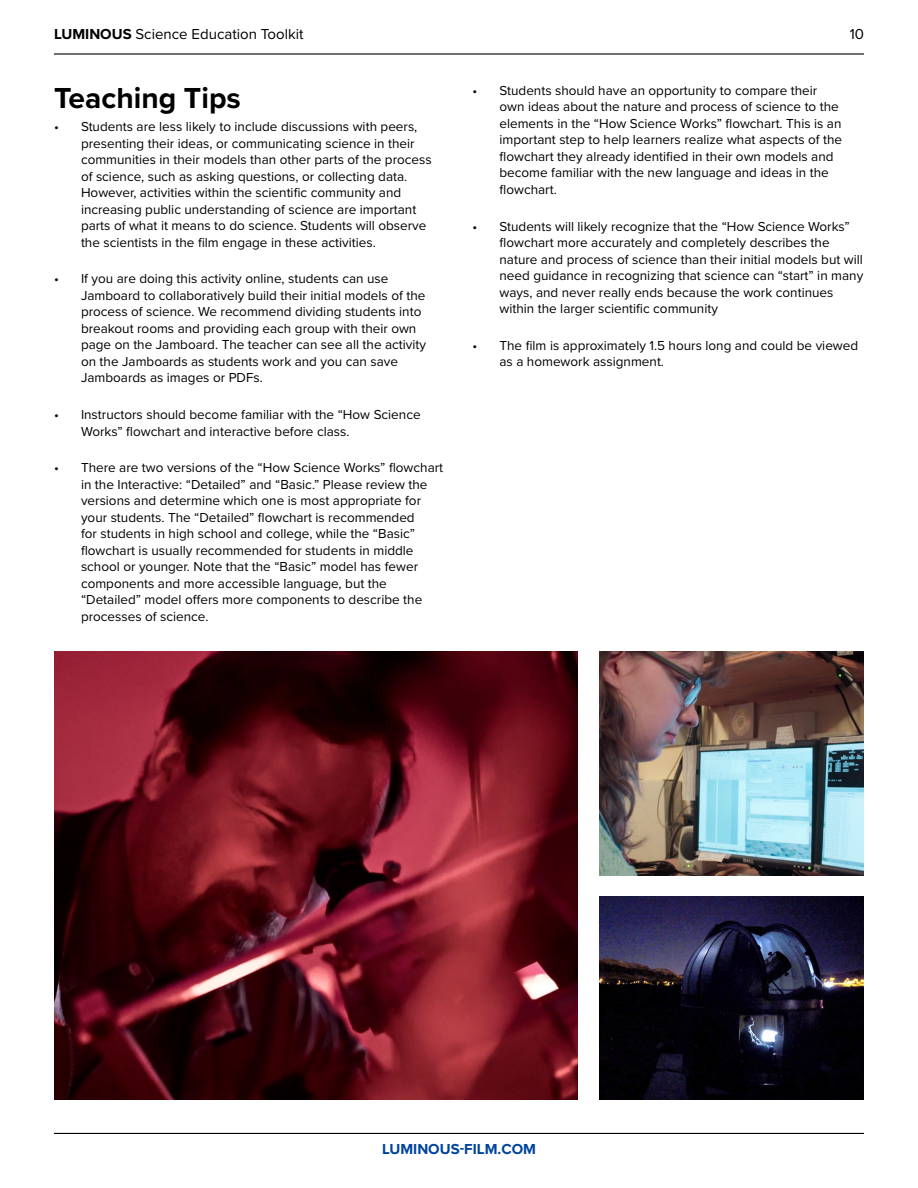
<style>
.page{position:relative;width:918px;height:1188px;background:#fff}
.page>*{position:absolute;margin:0;border:0;box-sizing:border-box;transform-origin:0 0}
.t1{font:700 30px "Proxima Nova";color:#000}
.t2{font:15px "Proxima Nova";color:#000}
.t3{font:700 15px "Proxima Nova";color:#00439c}
.t4{font:13.5px/16.5px "Proxima Nova";color:#000}
.s1{font-weight:700}
</style>
<div class="page">
<hr style="left:54px;top:53px;width:810px;height:2px;background:#000">
<hr style="left:54px;top:1133px;width:810px;height:1px;background:#000">
<img style="left:54px;top:652px;width:524px;height:447px">
<img style="left:599px;top:652px;width:265px;height:223px">
<img style="left:599px;top:896px;width:265px;height:203px">
<p class="t2" style="left:54px;top:23px;width:251px"><span class="s1">LUMINOUS</span> Science Education Toolkit</p>
<p class="t2" style="left:850px;top:23px;width:16px">10</p>
<h1 class="t1" style="left:54px;top:76px;width:188px">Teaching Tips</h1>
<p class="t4" style="left:81px;top:118px;width:352px;text-indent:-27px">• Students are less likely to include discussions with peers, presenting their ideas, or communicating science in their communities in their models than other parts of the process of science, such as asking questions, or collecting data.<br>However, activities within the scientific community and increasing public understanding of science are important parts of what it means to do science. Students will observe the scientists in the film engage in these activities.</p>
<p class="t4" style="left:81px;top:270px;width:347px;text-indent:-27px">• If you are doing this activity online, students can use Jamboard to collaboratively build their initial models of the process of science. We recommend dividing students into breakout rooms and providing each group with their own page on the Jamboard. The teacher can see all the activity on the Jamboards as students work and you can save Jamboards as images or PDFs.</p>
<p class="t4" style="left:81px;top:406px;width:341px;text-indent:-27px">• Instructors should become familiar with the “How Science<br>Works” flowchart and interactive before class.</p>
<p class="t4" style="left:81px;top:459px;width:364px;text-indent:-27px">• There are two versions of the “How Science Works” flowchart in the Interactive: “Detailed” and “Basic.” Please review the versions and determine which one is most appropriate for your students. The “Detailed” flowchart is recommended<br>for students in high school and college, while the “Basic” flowchart is usually recommended for students in middle school or younger. Note that the “Basic” model has fewer components and more accessible language, but the “Detailed” model offers more components to describe the processes of science.</p>
<p class="t4" style="left:500px;top:81px;width:344px;text-indent:-27px">• Students should have an opportunity to compare their own ideas about the nature and process of science to the elements in the “How Science Works” flowchart. This is an important step to help learners realize what aspects of the flowchart they already identified in their own models and become familiar with the new language and ideas in the flowchart.</p>
<p class="t4" style="left:500px;top:217px;width:365px;text-indent:-27px">• Students will likely recognize that the “How Science Works” flowchart more accurately and completely describes the nature and process of science than their initial models but will need guidance in recognizing that science can “start” in many ways, and never really ends because the work continues within the larger scientific community</p>
<p class="t4" style="left:500px;top:336px;width:360px;text-indent:-27px">• The film is approximately 1.5 hours long and could be viewed as a homework assignment.</p>
<p class="t3" style="left:382px;top:1138px;width:155px">LUMINOUS-FILM.COM</p>
</div>
